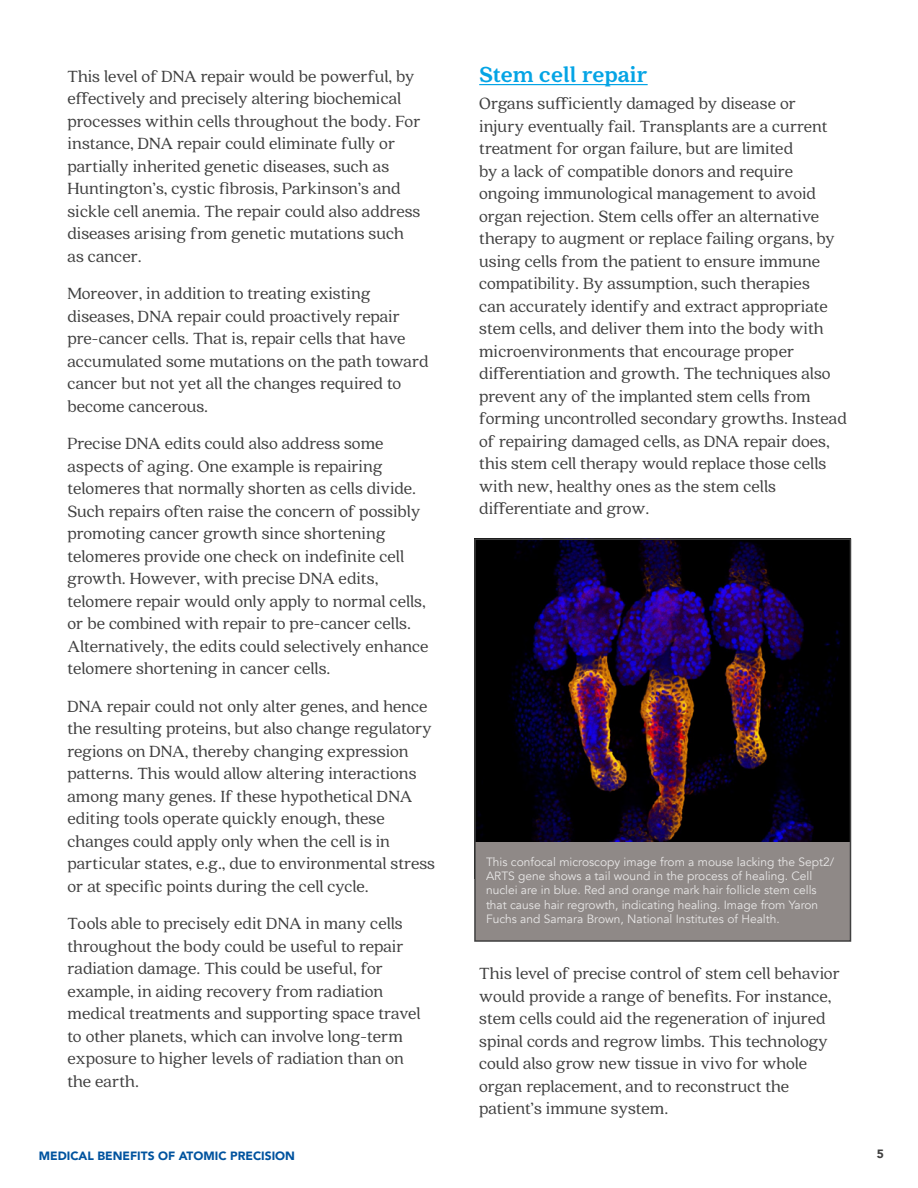
<style>
.page{position:relative;width:918px;height:1188px;background:#fff}
.page>*{position:absolute;margin:0;border:0;box-sizing:border-box;transform-origin:0 0}
.t1{font:900 24px "Quincy CF";color:#04a4e5}
.t2{font:18px/22.5px "Quincy CF";color:#404040}
.t3{font:12px/14.4px "Avenir";color:#fff}
.t4{font:900 12px "Avenir";color:#00539f}
.t5{font:900 12px "Avenir";color:#404040}
</style>
<div class="page">
<hr style="left:479px;top:84px;width:169px;height:1px;background:#04a4e5">
<img style="left:475px;top:538px;width:375px;height:304px">
<div style="left:475px;top:842px;width:375px;height:99px;background:#8f8987"></div>
<div style="left:474px;top:539px;width:377px;height:403px;border:2px solid #404040"></div>
<p class="t2" style="left:68px;top:65px;width:355px">This level of DNA repair would be powerful, by effectively and precisely altering biochemical processes within cells throughout the body. For instance, DNA repair could eliminate fully or partially inherited genetic diseases, such as Huntington’s, cystic fibrosis, Parkinson’s and sickle cell anemia. The repair could also address diseases arising from genetic mutations such as cancer.</p>
<p class="t2" style="left:68px;top:283px;width:363px">Moreover, in addition to treating existing diseases, DNA repair could proactively repair pre-cancer cells. That is, repair cells that have accumulated some mutations on the path toward cancer but not yet all the changes required to become cancerous.</p>
<p class="t2" style="left:68px;top:433px;width:363px">Precise DNA edits could also address some aspects of aging. One example is repairing telomeres that normally shorten as cells divide.<br>Such repairs often raise the concern of possibly promoting cancer growth since shortening telomeres provide one check on indefinite cell growth. However, with precise DNA edits, telomere repair would only apply to normal cells, or be combined with repair to pre-cancer cells.<br>Alternatively, the edits could selectively enhance telomere shortening in cancer cells.</p>
<p class="t2" style="left:68px;top:695px;width:369px">DNA repair could not only alter genes, and hence the resulting proteins, but also change regulatory regions on DNA, thereby changing expression patterns. This would allow altering interactions among many genes. If these hypothetical DNA editing tools operate quickly enough, these changes could apply only when the cell is in particular states, e.g., due to environmental stress or at specific points during the cell cycle.</p>
<p class="t2" style="left:68px;top:913px;width:355px">Tools able to precisely edit DNA in many cells throughout the body could be useful to repair radiation damage. This could be useful, for example, in aiding recovery from radiation medical treatments and supporting space travel to other planets, which can involve long-term exposure to higher levels of radiation than on the earth.</p>
<p class="t4" style="left:39px;top:1145px;width:258px">MEDICAL BENEFITS OF ATOMIC PRECISION</p>
<h1 class="t1" style="left:479px;top:60px;width:170px">Stem cell repair</h1>
<p class="t2" style="left:479px;top:93px;width:369px">Organs sufficiently damaged by disease or<br>injury eventually fail. Transplants are a current treatment for organ failure, but are limited<br>by a lack of compatible donors and require ongoing immunological management to avoid organ rejection. Stem cells offer an alternative therapy to augment or replace failing organs, by using cells from the patient to ensure immune compatibility. By assumption, such therapies<br>can accurately identify and extract appropriate stem cells, and deliver them into the body with microenvironments that encourage proper differentiation and growth. The techniques also prevent any of the implanted stem cells from forming uncontrolled secondary growths. Instead of repairing damaged cells, as DNA repair does, this stem cell therapy would replace those cells with new, healthy ones as the stem cells differentiate and grow.</p>
<p class="t3" style="left:486px;top:855px;width:350px">This confocal microscopy image from a mouse lacking the Sept2/ ARTS gene shows a tail wound in the process of healing. Cell nuclei are in blue. Red and orange mark hair follicle stem cells that cause hair regrowth, indicating healing. Image from Yaron Fuchs and Samara Brown, National Institutes of Health.</p>
<p class="t2" style="left:479px;top:963px;width:362px">This level of precise control of stem cell behavior would provide a range of benefits. For instance, stem cells could aid the regeneration of injured spinal cords and regrow limbs. This technology could also grow new tissue in vivo for whole organ replacement, and to reconstruct the patient’s immune system.</p>
<p class="t5" style="left:877px;top:1144px;width:9px">5</p>
</div>
